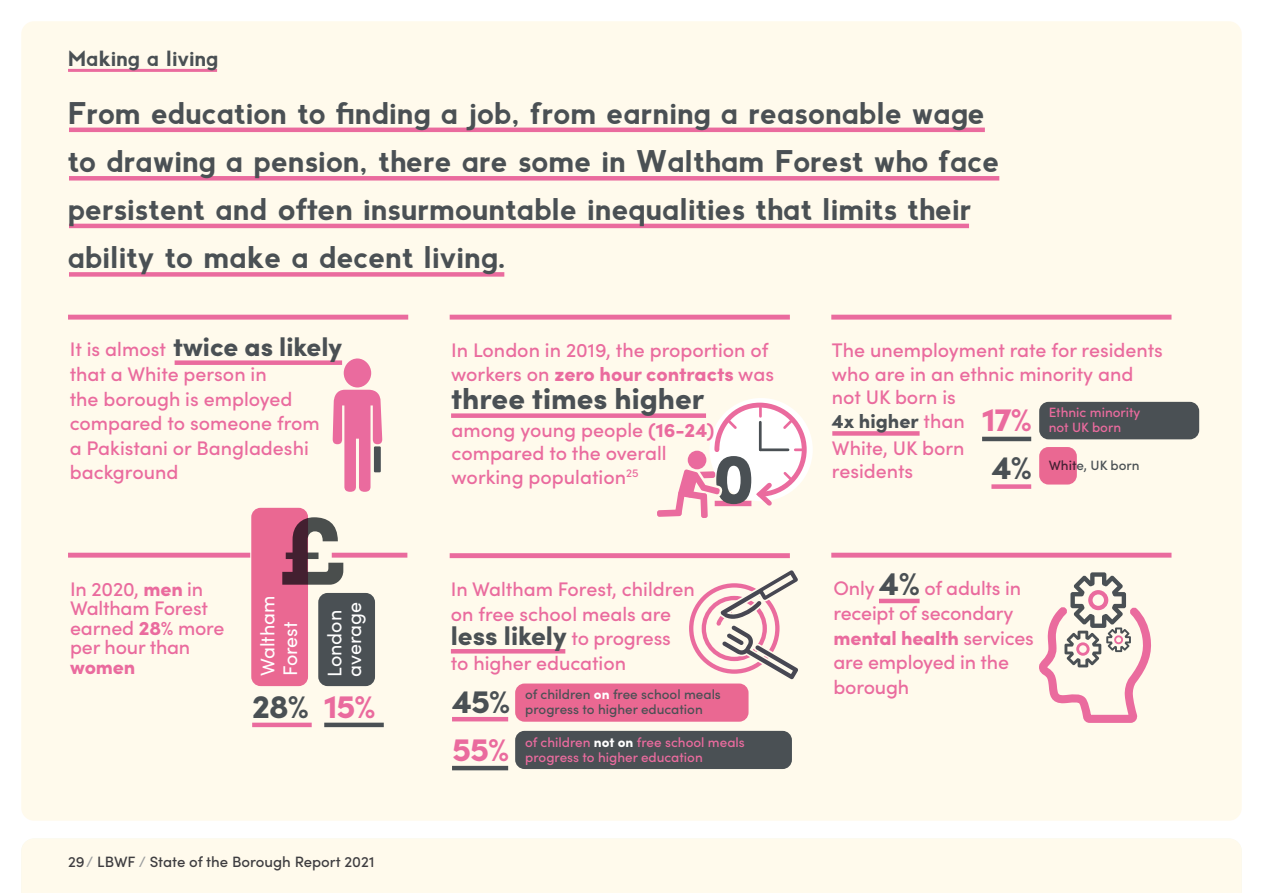
<style>
.page{position:relative;width:1263px;height:893px;background:#fff}
.page>*{position:absolute;margin:0;border:0;box-sizing:border-box;transform-origin:0 0}
.t1{font:900 101.7px "Sofia Pro";color:#4a5054}
.t2{font:900 32.85px "Sofia Pro";color:#ea6b9e}
.t3{font:900 32.85px "Sofia Pro";color:#4a5054}
.t4{font:30px/48px "Abside";color:#4a5054}
.t5{font:900 29.55px "Sofia Pro";color:#4a5054}
.t6{font:900 26.25px "Sofia Pro";color:#4a5054}
.t7{font:21px "Abside";color:#4a5054}
.t8{font:500 19.65px/24.6px "Sofia Pro";color:#ea6b9e}
.t9{font:19.65px/22.6px "Sofia Pro";color:#fff}
.t10{font:500 15px "Sofia Pro";color:#3e3d40}
.t11{font:500 13.5px "Sofia Pro";color:#ea6b9e}
.t12{font:500 13.5px/15px "Sofia Pro";color:#4a5054}
.s1{font-family:"Sofia Pro";font-weight:700;font-size:31.05px}
.s2{font-weight:500;font-size:19.65px;color:#ea6b9e}
.s3{font-weight:900}
.s4{color:#9c9e9f}
.s5{font-weight:900;color:#fff}
.s6{font-weight:900;color:#4a5054}
.s7{font-weight:900;font-size:33px;color:#4a5054}
</style>
<div class="page">
<div style="left:21px;top:838px;width:1221px;height:55px;background:#fffaec"></div>
<div style="left:21px;top:21px;width:1221px;height:800px;background:#fffaec;border-radius:13px"></div>
<hr style="left:451px;top:649px;width:114px;height:4px;background:#ea6b9e">
<div style="left:450px;top:553px;width:340px;height:5px;background:#ea6b9e"></div>
<div style="left:515px;top:683px;width:233px;height:39px;background:#ea6892;border-radius:9px"></div>
<div style="left:515px;top:731px;width:277px;height:38px;background:#4a5054;border-radius:9px"></div>
<svg style="left:689px;top:570px;width:109px;height:110px"></svg>
<div style="left:451px;top:413px;width:255px;height:5px;background:#ea6b9e"></div>
<div style="left:450px;top:315px;width:340px;height:5px;background:#ea6b9e"></div>
<div style="left:831px;top:315px;width:340px;height:5px;background:#ea6b9e"></div>
<div style="left:175px;top:360px;width:167px;height:5px;background:#ea6b9e"></div>
<hr style="left:68px;top:69px;width:149px;height:3px;background:#ea6b9e">
<hr style="left:69px;top:128px;width:916px;height:4px;background:#ea6b9e">
<div style="left:69px;top:272px;width:435px;height:5px;background:#ea6b9e"></div>
<div style="left:69px;top:176px;width:930px;height:5px;background:#ea6b9e"></div>
<hr style="left:69px;top:224px;width:900px;height:4px;background:#ea6b9e">
<div style="left:68px;top:315px;width:340px;height:5px;background:#ea6b9e"></div>
<div style="left:68px;top:553px;width:182px;height:5px;background:#ea6b9e"></div>
<div style="left:831px;top:553px;width:340px;height:5px;background:#ea6b9e"></div>
<div style="left:332px;top:553px;width:75px;height:5px;background:#ea6b9e"></div>
<div style="left:344px;top:358px;width:27px;height:29px;background:#ea6b9e;border-radius:50%"></div>
<svg style="left:333px;top:390px;width:49px;height:102px"></svg>
<div style="left:374px;top:446px;width:7px;height:26px;background:#4a5054"></div>
<div style="left:251px;top:508px;width:57px;height:178px;background:#ea6892;border-radius:9px"></div>
<div style="left:318px;top:593px;width:57px;height:93px;background:#4a5054;border-radius:9px"></div>
<div style="left:1039px;top:402px;width:160px;height:37px;background:#4a5054;border-radius:9px"></div>
<div style="left:1039px;top:447px;width:38px;height:38px;background:#ea6892;border-radius:9px"></div>
<div style="left:832px;top:431px;width:87px;height:5px;background:#ea6b9e"></div>
<hr style="left:879px;top:599px;width:40px;height:4px;background:#ea6b9e">
<svg style="left:1036px;top:572px;width:120px;height:321px"></svg>
<hr style="left:252px;top:723px;width:60px;height:4px;background:#ea6b9e">
<hr style="left:324px;top:723px;width:60px;height:4px;background:#4a5054">
<hr style="left:452px;top:766px;width:56px;height:4px;background:#4a5054">
<div style="left:991px;top:484px;width:40px;height:5px;background:#ea6b9e"></div>
<hr style="left:452px;top:717px;width:56px;height:4px;background:#ea6b9e">
<hr style="left:982px;top:437px;width:49px;height:4px;background:#4a5054">
<svg style="left:657px;top:400px;width:152px;height:118px"></svg>
<p class="t7" style="left:68px;top:45px;width:152px">Making a living</p>
<p class="t4" style="left:68px;top:90px;width:933px">From education to fnding a job, from earning a reasonable wage to drawing a pension, there are some in Waltham Forest who face persistent and <span class="s1">often</span> insurmountable inequalities that limits their ability to make a decent living.</p>
<p class="t6" style="left:70px;top:327px;width:274px"><span class="s2">It is almost</span> twice as likely</p>
<p class="t8" style="left:70px;top:361px;width:252px">that a White person in<br>the borough is employed compared to someone from a Pakistani or Bangladeshi background</p>
<p class="t8" style="left:70px;top:578px;width:156px;line-height:19.5px">In 2020, <span class="s3">men</span> in<br>Waltham Forest earned <span class="s3">28%</span> more per hour than <span class="s3">women</span></p>
<h1 class="t1" style="left:278px;top:469px;width:70px">£</h1>
<p class="t9" style="left:255px;top:676px;width:82px;rotate:-90deg">Waltham<br>Forest</p>
<p class="t9" style="left:324px;top:677px;width:76px;line-height:19.6px;rotate:-90deg">London average</p>
<p class="t3" style="left:252px;top:680px;width:58px">28%</p>
<p class="t2" style="left:324px;top:680px;width:53px">15%</p>
<p class="t10" style="left:99px;top:851px;width:277px">LBWF<span class="s4">//</span> State of the Borough Report 2021</p>
<p class="t10" style="left:152px;top:851px;width:226px">State of the Borough Report 2021</p>
<p class="t10" style="left:68px;top:851px;width:69px">29<span class="s4">//</span> LBWF</p>
<p class="t8" style="left:451px;top:337px;width:324px;line-height:23.7px">In London in 2019, the proportion of workers on <span class="s3">zero hour contracts</span> was</p>
<p class="t5" style="left:451px;top:375px;width:255px">three times higher</p>
<p class="t8" style="left:452px;top:417px;width:264px;line-height:23.7px">among young people <span class="s3">(16-24) </span>compared to the overall working population<sup>25</sup></p>
<p class="t8" style="left:451px;top:576px;width:245px">In Waltham Forest, children on free school meals are</p>
<p class="t6" style="left:451px;top:615px;width:222px">less likely <span class="s2">to progress</span></p>
<p class="t8" style="left:451px;top:650px;width:177px">to higher education</p>
<p class="t3" style="left:452px;top:676px;width:60px">45%</p>
<p class="t2" style="left:452px;top:724px;width:59px">55%</p>
<p class="t12" style="left:525px;top:686px;width:197px">of children <span class="s5">on</span> free school meals progress to higher education</p>
<p class="t11" style="left:525px;top:732px;width:221px">of children <span class="s5">not on</span> free school meals</p>
<p class="t11" style="left:525px;top:747px;width:179px">progress to higher education</p>
<p class="t8" style="left:832px;top:337px;width:333px;line-height:23.7px">The unemployment rate for residents who are in an ethnic minority and not UK born is<br><span class="s6">4x higher</span> than</p>
<p class="t8" style="left:832px;top:435px;width:134px;line-height:23.7px">White, UK born residents</p>
<p class="t11" style="left:1049px;top:403px;width:93px">Ethnic minority</p>
<p class="t2" style="left:982px;top:393px;width:51px">17%</p>
<p class="t11" style="left:1049px;top:418px;width:74px">not UK born</p>
<p class="t3" style="left:992px;top:441px;width:42px">4%</p>
<p class="t12" style="left:1049px;top:457px;width:92px">White, UK born</p>
<p class="t8" style="left:833px;top:575px;width:202px">Only <span class="s7">4%</span> of adults in receipt of secondary <span class="s3">mental health</span> services are employed in the borough</p>
</div>
